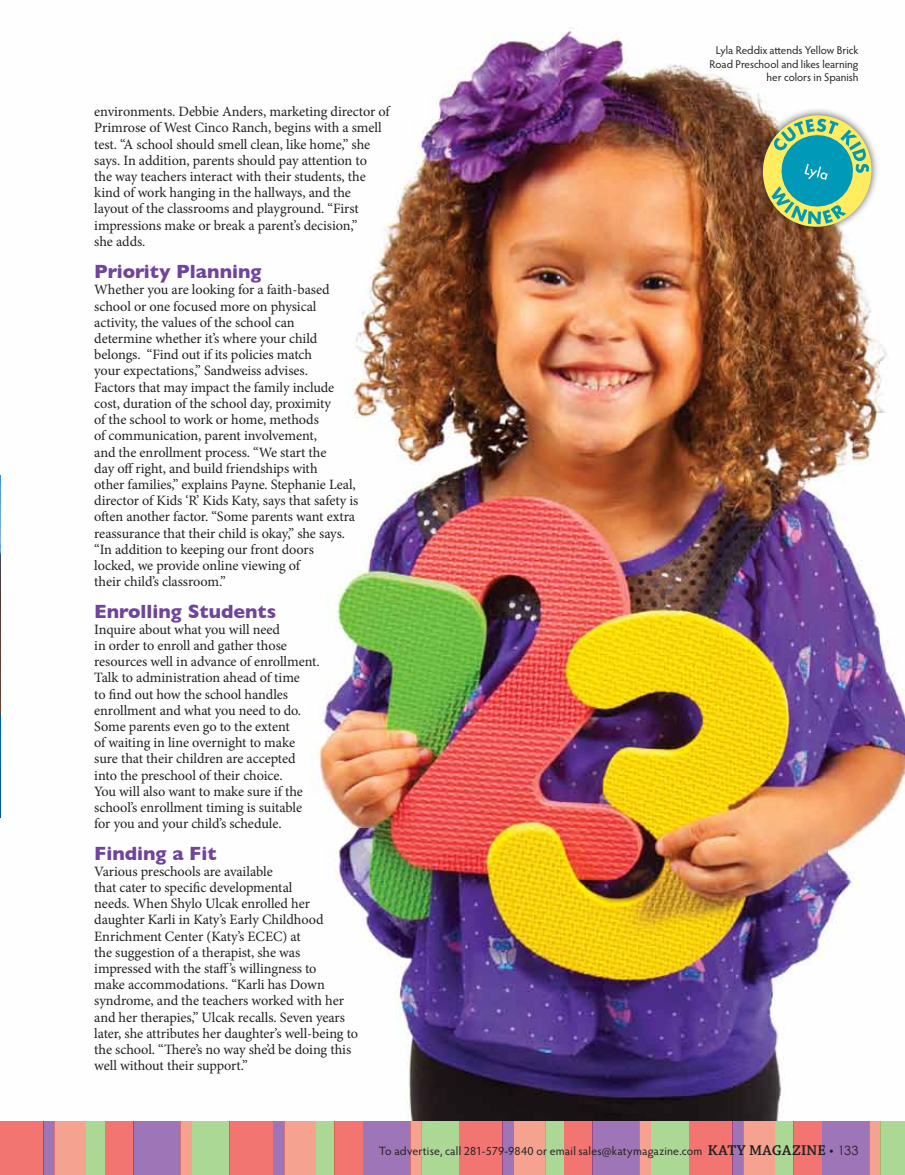
<style>
.page{position:relative;width:905px;height:1175px;background:#fff}
.page>*{position:absolute;margin:0;border:0;box-sizing:border-box;transform-origin:0 0}
.t1{font:700 19.5px "Gill Sans";color:#6e459b}
.t2{font:14.25px/16.2px "Minion Pro";letter-spacing:-.01em;color:#231f20}
.t3{font:12px "Hypatia Sans Pro";letter-spacing:.015em;color:#231f20}
.t4{font:11.25px/13.5px "Hypatia Sans Pro";color:#231f20;text-align:right}
.s1{font-family:"Chaparral Pro";font-weight:600;font-size:15px}
.s2{font-family:"Chaparral Pro";font-size:15px}
.s3{font-family:"Century Gothic";font-size:12.75px}
</style>
<div class="page">
<img style="left:0;top:27px;width:904px;height:1093px">
<img style="left:0;top:476px;width:1px;height:341px">
<div style="left:0;top:1120px;width:44px;height:54px;background:#f27571"></div>
<div style="left:44px;top:1120px;width:11px;height:54px;background:#9e76b7"></div>
<div style="left:55px;top:1120px;width:31px;height:54px;background:#f5a390"></div>
<div style="left:86px;top:1120px;width:19px;height:54px;background:#acd896"></div>
<div style="left:105px;top:1120px;width:29px;height:54px;background:#f27571"></div>
<div style="left:134px;top:1120px;width:47px;height:54px;background:#9e76b7"></div>
<div style="left:181px;top:1120px;width:11px;height:54px;background:#f5a390"></div>
<div style="left:192px;top:1120px;width:38px;height:54px;background:#acd896"></div>
<div style="left:230px;top:1120px;width:43px;height:54px;background:#f27571"></div>
<div style="left:273px;top:1120px;width:11px;height:54px;background:#9e76b7"></div>
<div style="left:284px;top:1120px;width:31px;height:54px;background:#f5a390"></div>
<div style="left:315px;top:1120px;width:19px;height:54px;background:#acd896"></div>
<div style="left:334px;top:1120px;width:29px;height:54px;background:#f27571"></div>
<div style="left:363px;top:1120px;width:47px;height:54px;background:#9e76b7"></div>
<div style="left:410px;top:1120px;width:11px;height:54px;background:#f5a390"></div>
<div style="left:421px;top:1120px;width:38px;height:54px;background:#acd896"></div>
<div style="left:459px;top:1120px;width:43px;height:54px;background:#f27571"></div>
<div style="left:502px;top:1120px;width:12px;height:54px;background:#9e76b7"></div>
<div style="left:514px;top:1120px;width:31px;height:54px;background:#f5a390"></div>
<div style="left:545px;top:1120px;width:19px;height:54px;background:#acd896"></div>
<div style="left:564px;top:1120px;width:28px;height:54px;background:#f27571"></div>
<div style="left:592px;top:1120px;width:47px;height:54px;background:#9e76b7"></div>
<div style="left:639px;top:1120px;width:12px;height:54px;background:#f5a390"></div>
<div style="left:651px;top:1120px;width:37px;height:54px;background:#acd896"></div>
<div style="left:688px;top:1120px;width:44px;height:54px;background:#f27571"></div>
<div style="left:732px;top:1120px;width:11px;height:54px;background:#9e76b7"></div>
<div style="left:743px;top:1120px;width:31px;height:54px;background:#f5a390"></div>
<div style="left:774px;top:1120px;width:19px;height:54px;background:#acd896"></div>
<div style="left:793px;top:1120px;width:29px;height:54px;background:#f27571"></div>
<div style="left:822px;top:1120px;width:47px;height:54px;background:#9e76b7"></div>
<div style="left:869px;top:1120px;width:11px;height:54px;background:#f5a390"></div>
<div style="left:880px;top:1120px;width:24px;height:54px;background:#acd896"></div>
<div style="left:755px;top:107px;width:124px;height:128px;background:#231f20;opacity:.75"></div>
<svg style="left:756px;top:109px;width:121px;height:124px;background:#8cb594"></svg>
<p class="t2" style="left:94px;top:104px;width:297px">environments. Debbie Anders, marketing director of Primrose of West Cinco Ranch, begins with a smell test. “A school should smell clean, like home,” she says. In addition, parents should pay attention to<br>the way teachers interact with their students, the kind of work hanging in the hallways, and the<br>layout of the classrooms and playground. “First impressions make or break a parent’s decision,”<br>she adds.</p>
<h1 class="t1" style="left:94px;top:260px;width:169px">Priority Planning</h1>
<p class="t2" style="left:94px;top:282px;width:265px">Whether you are looking for a faith-based school or one focused more on physical activity, the values of the school can<br>determine whether it’s where your child belongs. “Find out if its policies match<br>your expectations,” Sandweiss advises.<br>Factors that may impact the family include cost, duration of the school day, proximity<br>of the school to work or home, methods<br>of communication, parent involvement,<br>and the enrollment process. “We start the<br>day off right, and build friendships with<br>other families,” explains Payne. Stephanie Leal, director of Kids ‘R’ Kids Katy, says that safety is often another factor. “Some parents want extra reassurance that their child is okay,” she says. “In addition to keeping our front doors<br>locked, we provide online viewing of<br>their child’s classroom.”</p>
<h1 class="t1" style="left:94px;top:599px;width:183px">Enrolling Students</h1>
<p class="t2" style="left:94px;top:621px;width:227px">Inquire about what you will need<br>in order to enroll and gather those resources well in advance of enrollment.<br>Talk to administration ahead of time<br>to find out how the school handles enrollment and what you need to do.<br>Some parents even go to the extent<br>of waiting in line overnight to make sure that their children are accepted into the preschool of their choice.<br>You will also want to make sure if the school’s enrollment timing is suitable for you and your child’s schedule.</p>
<h1 class="t1" style="left:94px;top:841px;width:124px">Finding a Fit</h1>
<p class="t2" style="left:94px;top:863px;width:265px">Various preschools are available<br>that cater to specific developmental<br>needs. When Shylo Ulcak enrolled her daughter Karli in Katy’s Early Childhood Enrichment Center (Katy’s ECEC) at<br>the suggestion of a therapist, she was impressed with the staff’s willingness to<br>make accommodations. “Karli has Down syndrome, and the teachers worked with her and her therapies,” Ulcak recalls. Seven years later, she attributes her daughter’s well-being to the school. “There’s no way she’d be doing this well without their support.”</p>
<p class="t4" style="left:709px;top:43px;width:150px">Lyla Reddix attends Yellow Brick<br>Road Preschool and likes learning her colors in Spanish</p>
<p class="t3" style="left:379px;top:1142px;width:481px">To advertise, call 281-579-9840 or email sales@katymagazine.com <span class="s1">KATY MAGAZINE</span> <span class="s2">•</span> <span class="s3">133</span></p>
</div>
